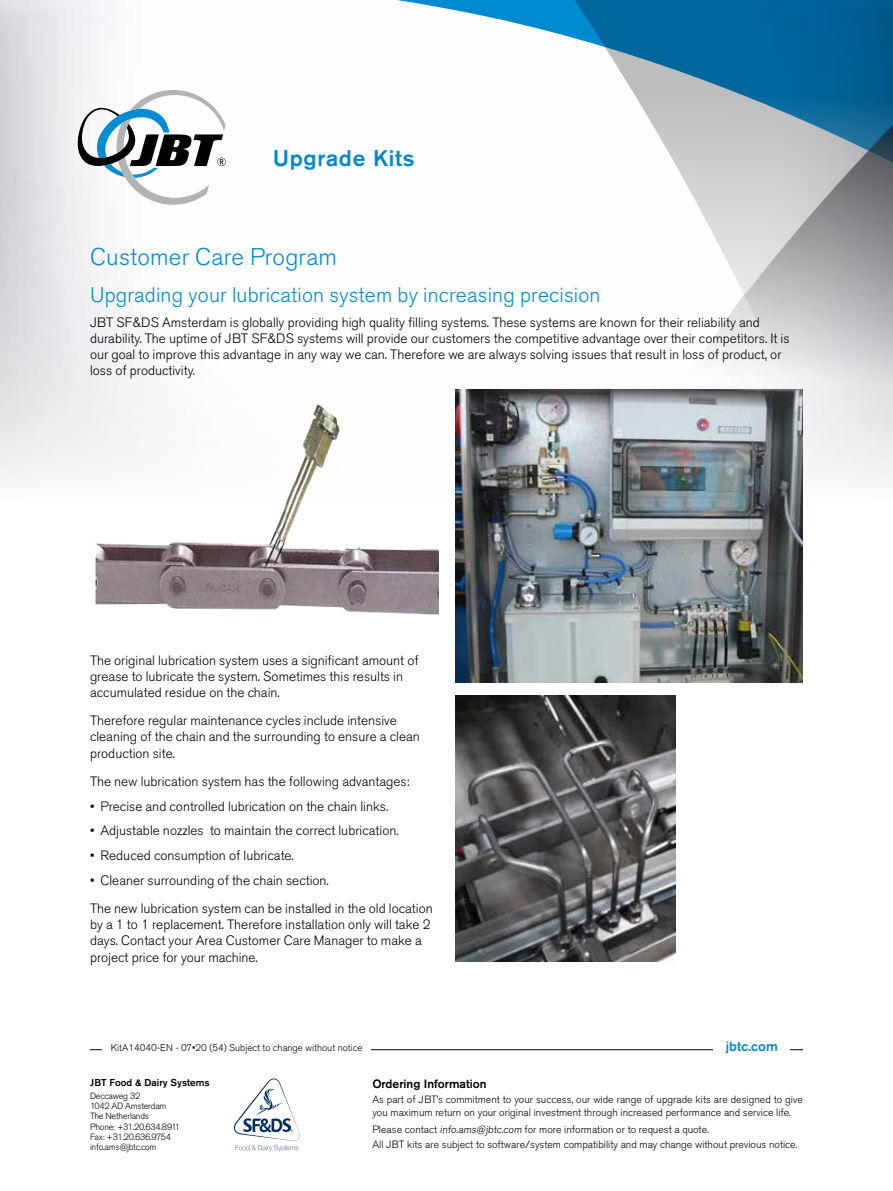
<style>
.page{position:relative;width:893px;height:1191px;background:#fff}
.page>*{position:absolute;margin:0;border:0;box-sizing:border-box;transform-origin:0 0}
.t1{font:300 24px "Akzidenz Grotesk Pro";letter-spacing:.01em;color:#008cd2}
.t2{font:500 22.5px "Akzidenz Grotesk Pro";letter-spacing:.03em;color:#0087cd}
.t3{font:300 21px "Akzidenz Grotesk Pro";letter-spacing:.01em;color:#008cd2}
.t4{font:300 13.5px/16.2px "Akzidenz Grotesk Pro";color:#000}
.t5{font:500 13.5px "Akzidenz Grotesk Pro";color:#0087cd}
.t6{font:500 12px "Akzidenz Grotesk Pro";color:#000}
.t7{font:300 10.5px/12.6px "Akzidenz Grotesk Pro";color:#000}
.t8{font:500 9.9px "Akzidenz Grotesk Pro";color:#000}
.t9{font:300 9.75px "Akzidenz Grotesk Pro";color:#000}
.t10{font:300 9px/10.2px "Akzidenz Grotesk Pro";letter-spacing:-.025em;color:#000}
</style>
<div class="page">
<svg style="left:71px;top:0;width:822px;height:487px"></svg>
<hr style="left:90px;top:1049px;width:713px;height:1px;background:#000">
<div style="left:714px;top:1037px;width:76px;height:21px;background:#fff"></div>
<div style="left:102px;top:1039px;width:269px;height:16px;background:#fff"></div>
<svg style="left:78px;top:90px;width:148px;height:115px"></svg>
<img style="left:455px;top:389px;width:348px;height:293px">
<img style="left:455px;top:695px;width:220px;height:266px">
<img style="left:90px;top:389px;width:358px;height:226px">
<svg style="left:234px;top:1078px;width:66px;height:73px"></svg>
<h2 class="t2" style="left:273px;top:143px;width:143px">Upgrade Kits</h2>
<h1 class="t1" style="left:90px;top:241px;width:249px">Customer Care Program</h1>
<h3 class="t3" style="left:90px;top:281px;width:512px">Upgrading your lubrication system by increasing precision</h3>
<p class="t4" style="left:90px;top:314px;width:701px">JBT SF&amp;DS Amsterdam is globally providing high quality filling systems. These systems are known for their reliability and durability. The uptime of JBT SF&amp;DS systems will provide our customers the competitive advantage over their competitors. It is our goal to improve this advantage in any way we can. Therefore we are always solving issues that result in loss of product, or loss of productivity.</p>
<p class="t4" style="left:90px;top:652px;width:330px">The original lubrication system uses a significant amount of grease to lubricate the system. Sometimes this results in accumulated residue on the chain.</p>
<p class="t4" style="left:90px;top:712px;width:331px">Therefore regular maintenance cycles include intensive cleaning of the chain and the surrounding to ensure a clean production site.</p>
<p class="t4" style="left:90px;top:773px;width:321px">The new lubrication system has the following advantages:</p>
<p class="t4" style="left:90px;top:797px;width:300px">• Precise and controlled lubrication on the chain links.</p>
<p class="t4" style="left:90px;top:822px;width:310px">• Adjustable nozzles to maintain the correct lubrication.</p>
<p class="t4" style="left:90px;top:847px;width:205px">• Reduced consumption of lubricate.</p>
<p class="t4" style="left:90px;top:866px;width:344px;line-height:28.2px">• Cleaner surrounding of the chain section.<br>The new lubrication system can be installed in the old location</p>
<p class="t4" style="left:90px;top:916px;width:342px">by a 1 to 1 replacement. Therefore installation only will take 2 days. Contact your Area Customer Care Manager to make a project price for your machine.</p>
<p class="t9" style="left:111px;top:1041px;width:253px">KitA14040-EN - 07•20 (54) Subject to change without notice</p>
<p class="t5" style="left:726px;top:1038px;width:53px">jbtc.com</p>
<p class="t8" style="left:90px;top:1076px;width:121px">JBT Food &amp; Dairy Systems</p>
<p class="t10" style="left:90px;top:1090px;width:91px">Deccaweg 32<br>1042 AD Amsterdam<br>The Netherlands<br>Phone: +31.20.634.8911<br>Fax: +31.20.636.9754 info.ams@jbtc.com</p>
<p class="t6" style="left:372px;top:1075px;width:116px">Ordering Information</p>
<p class="t7" style="left:372px;top:1093px;width:432px">As part of JBT’s commitment to your success, our wide range of upgrade kits are designed to give you maximum return on your original investment through increased performance and service life.</p>
<p class="t7" style="left:372px;top:1121px;width:427px;line-height:15.6px">Please contact info.ams@jbtc.com for more information or to request a quote.<br>All JBT kits are subject to software/system compatibility and may change without previous notice.</p>
</div>
